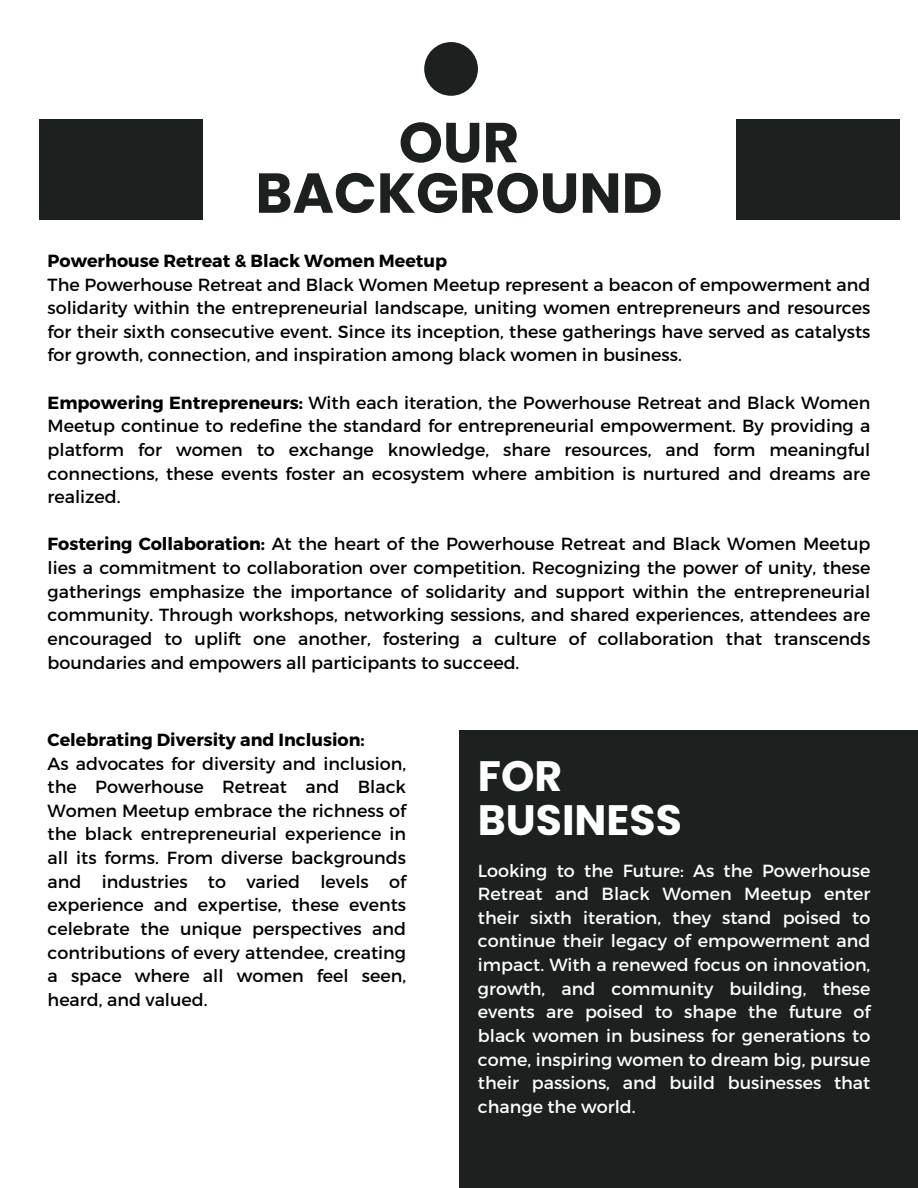
<style>
.page{position:relative;width:918px;height:1188px;background:#fff}
.page>*{position:absolute;margin:0;border:0;box-sizing:border-box;transform-origin:0 0}
.t1{font:700 56.25px/50.6px "Poppins";color:#1c2120;text-align:center}
.t2{font:700 42.45px/43.7px "Poppins";color:#fff}
.t3{font:17.55px/23.7px "Montserrat";color:#000;text-align:justify}
.t4{font:17.55px/23.7px "Montserrat";color:#fff;text-align:justify}
.t5{font:700 17.55px "Montserrat";color:#000}
.s1{font-weight:700}
</style>
<div class="page">
<div style="left:39px;top:119px;width:164px;height:100px;background:#1c2120"></div>
<div style="left:736px;top:119px;width:164px;height:100px;background:#1c2120"></div>
<div style="left:424px;top:42px;width:54px;height:54px;background:#1c2120;border-radius:50%"></div>
<div style="left:459px;top:730px;width:459px;height:458px;background:#1c2120"></div>
<h1 class="t1" style="left:255px;top:117px;width:409px">OUR<br>BACKGROUND</h1>
<p class="t5" style="left:48px;top:249px;width:401px">Powerhouse Retreat &amp; Black Women Meetup</p>
<p class="t3" style="left:48px;top:272px;width:824px">The Powerhouse Retreat and Black Women Meetup represent a beacon of empowerment and solidarity within the entrepreneurial landscape, uniting women entrepreneurs and resources for their sixth consecutive event. Since its inception, these gatherings have served as catalysts for growth, connection, and inspiration among black women in business.</p>
<p class="t3" style="left:48px;top:390px;width:824px"><span class="s1">Empowering Entrepreneurs:</span> With each iteration, the Powerhouse Retreat and Black Women Meetup continue to redefine the standard for entrepreneurial empowerment. By providing a platform for women to exchange knowledge, share resources, and form meaningful connections, these events foster an ecosystem where ambition is nurtured and dreams are realized.</p>
<h2 class="t3" style="left:48px;top:531px;width:824px"><span class="s1">Fostering Collaboration:</span> At the heart of the Powerhouse Retreat and Black Women Meetup lies a commitment to collaboration over competition. Recognizing the power of unity, these gatherings emphasize the importance of solidarity and support within the entrepreneurial community. Through workshops, networking sessions, and shared experiences, attendees are encouraged to uplift one another, fostering a culture of collaboration that transcends boundaries and empowers all participants to succeed.</h2>
<p class="t5" style="left:48px;top:728px;width:319px">Celebrating Diversity and Inclusion:</p>
<p class="t3" style="left:48px;top:751px;width:360px">As advocates for diversity and inclusion, the Powerhouse Retreat and Black Women Meetup embrace the richness of the black entrepreneurial experience in all its forms. From diverse backgrounds and industries to varied levels of experience and expertise, these events celebrate the unique perspectives and contributions of every attendee, creating a space where all women feel seen, heard, and valued.</p>
<p class="t2" style="left:478px;top:755px;width:205px">FOR<br>BUSINESS</p>
<p class="t4" style="left:478px;top:858px;width:394px">Looking to the Future: As the Powerhouse Retreat and Black Women Meetup enter their sixth iteration, they stand poised to continue their legacy of empowerment and impact. With a renewed focus on innovation, growth, and community building, these events are poised to shape the future of black women in business for generations to come, inspiring women to dream big, pursue their passions, and build businesses that change the world.</p>
</div>
